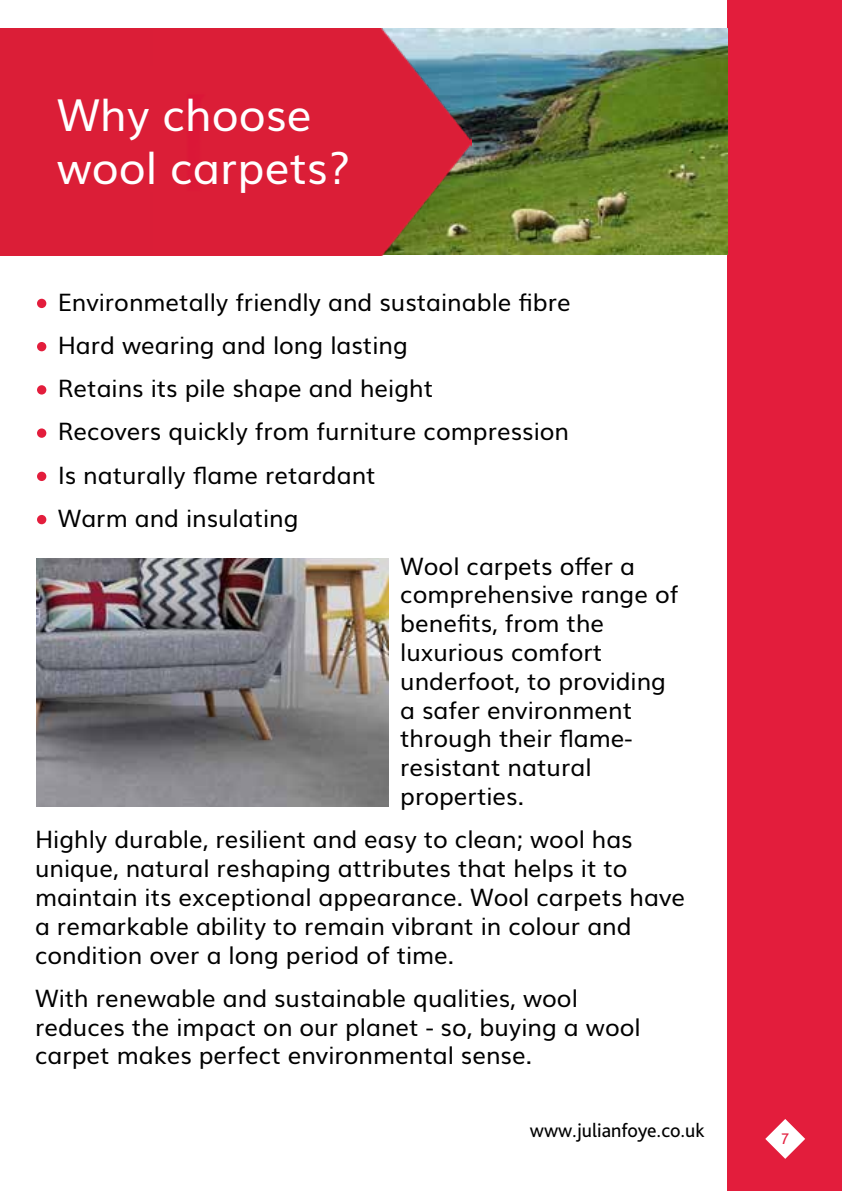
<style>
.page{position:relative;width:842px;height:1191px;background:#fff}
.page>*{position:absolute;margin:0;border:0;box-sizing:border-box;transform-origin:0 0}
.t1{font:44px/52.8px "Muli";color:#fff}
.t2{font:24px/28.8px "Muli";color:#000}
.t3{font:20px "Bliss Pro";color:#000}
.t4{font:16px "Bliss Pro";color:#e31d3c}
</style>
<div class="page">
<div style="left:727px;top:0;width:115px;height:1191px;background:#e31d3c"></div>
<svg style="left:765px;top:1119px;width:40px;height:39px"></svg>
<img style="left:471px;top:28px;width:256px;height:227px">
<img style="left:0;top:28px;width:471px;height:227px">
<img style="left:36px;top:558px;width:353px;height:248px">
<div style="left:37px;top:299px;width:9px;height:9px;background:#e31d3c;border-radius:50%"></div>
<div style="left:37px;top:342px;width:9px;height:9px;background:#e31d3c;border-radius:50%"></div>
<div style="left:37px;top:385px;width:9px;height:9px;background:#e31d3c;border-radius:50%"></div>
<div style="left:37px;top:428px;width:9px;height:10px;background:#e31d3c;border-radius:50%"></div>
<div style="left:37px;top:472px;width:9px;height:9px;background:#e31d3c;border-radius:50%"></div>
<div style="left:37px;top:515px;width:9px;height:9px;background:#e31d3c;border-radius:50%"></div>
<h1 class="t1" style="left:57px;top:86px;width:296px">Why choose wool carpets?</h1>
<p class="t2" style="left:58px;top:279px;width:515px;line-height:43.2px">Environmetally friendly and sustainable fibre Hard wearing and long lasting<br>Retains its pile shape and height<br>Recovers quickly from furniture compression Is naturally flame retardant<br>Warm and insulating</p>
<p class="t2" style="left:400px;top:549px;width:280px">Wool carpets offer a comprehensive range of benefits, from the luxurious comfort underfoot, to providing a safer environment through their flame&shy;resistant natural properties.</p>
<p class="t2" style="left:35px;top:823px;width:651px">Highly durable, resilient and easy to clean; wool has unique, natural reshaping attributes that helps it to maintain its exceptional appearance. Wool carpets have a remarkable ability to remain vibrant in colour and condition over a long period of time.</p>
<p class="t2" style="left:35px;top:981px;width:607px">With renewable and sustainable qualities, wool reduces the impact on our planet - so, buying a wool carpet makes perfect environmental sense.</p>
<p class="t3" style="left:530px;top:1123px;width:176px">www.julianfoye.co.uk</p>
<p class="t4" style="left:781px;top:1132px;width:9px">7</p>
</div>
